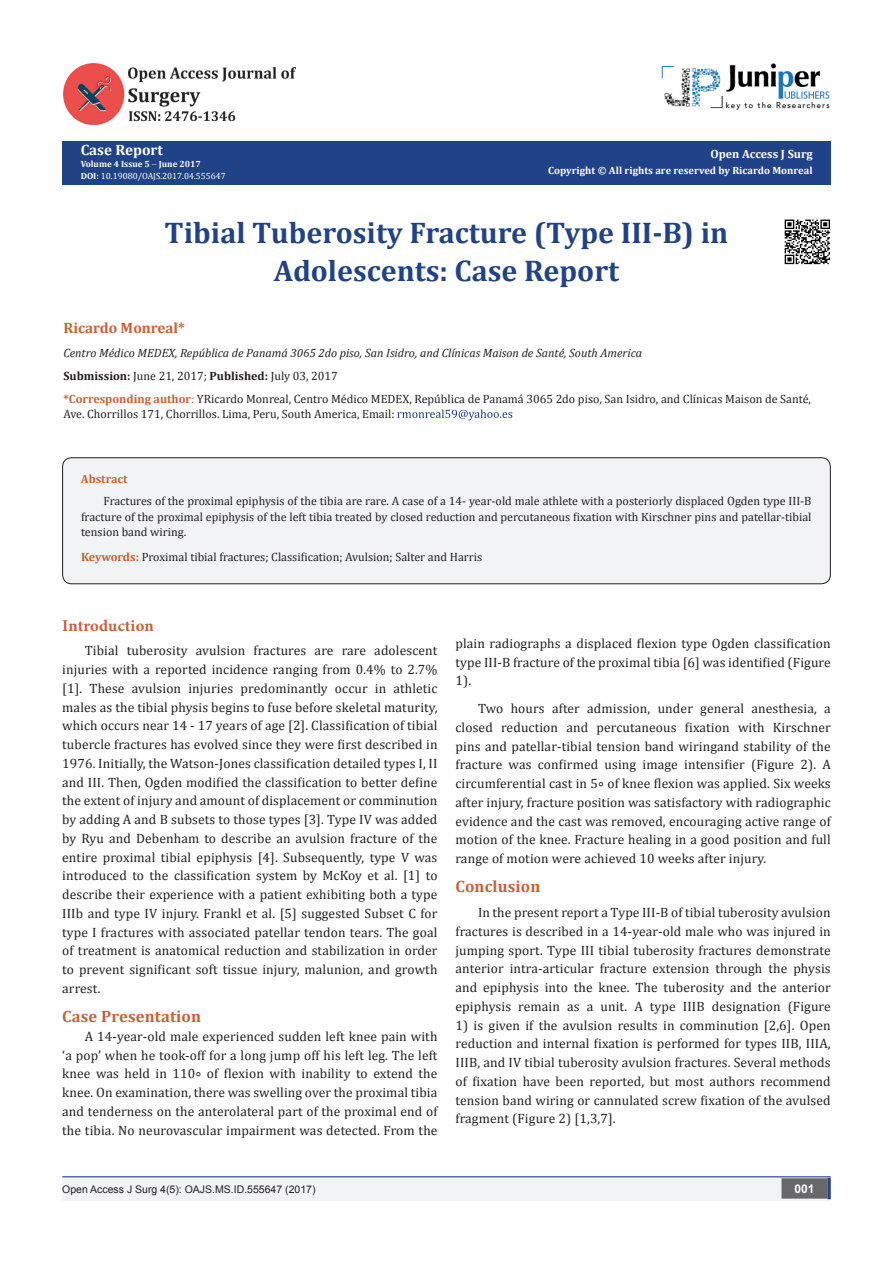
<style>
.page{position:relative;width:893px;height:1263px;background:#fff}
.page>*{position:absolute;margin:0;border:0;box-sizing:border-box;transform-origin:0 0}
.t1{font:700 30px/37.5px "Cambria";color:#204287;text-align:center}
.t2{font:700 16.5px "Cambria";letter-spacing:.01em;color:#ca5f37}
.t3{font:700 16.5px "Minion Pro";letter-spacing:.005em;color:#ca5f37}
.t4{font:700 15px "Cambria";color:#ca6035}
.t5{font:700 15px "Cambria";color:#fffefc}
.t6{font:13.5px/18.8px "Cambria";letter-spacing:.01em;color:#231f20;text-align:justify}
.t7{font:12px/15.8px "Cambria";color:#231f20}
.t8{font:italic 12px "Cambria";color:#231f20}
.t9{font:700 12px "Cambria";color:#fffefc}
.t10{font:700 12px "Cambria";color:#ca6035}
.t11{font:700 12px "Arial";color:#fff}
.t12{font:700 10.5px "Cambria";color:#fffefc}
.t13{font:10.5px "Arial";color:#231f20}
.t14{font:9px "Cambria";color:#fff}
.t15{font:700 9px "Cambria";color:#fffefc}
.s1{font-weight:700;color:#fffefc}
.s2{font-weight:700}
.s3{font-weight:700;color:#ca6035}
.s4{color:#ca6035}
.s5{font-weight:700;color:#ca5f37}
</style>
<div class="page">
<div style="left:63px;top:141px;width:768px;height:43px;background:#204287"></div>
<svg style="left:397px;top:409px;width:115px;height:11px"></svg>
<div style="left:62px;top:1177px;width:393px;height:24px;background:#f2f3f4"></div>
<div style="left:455px;top:1177px;width:376px;height:24px;background:#f2f3f4"></div>
<div style="left:782px;top:1179px;width:45px;height:19px;background:#68676a"></div>
<div style="left:781px;top:1178px;width:46px;height:20px;border:2px solid #68676a"></div>
<svg style="left:827px;top:1178px;width:4px;height:21px"></svg>
<img style="left:662px;top:63px;width:168px;height:47px">
<img style="left:64px;top:64px;width:232px;height:61px">
<hr style="left:62px;top:1176px;width:769px;height:1px;background:#253f8e">
<div style="left:63px;top:458px;width:767px;height:126px;background:#f2f3f4;border-radius:9px"></div>
<div style="left:62px;top:457px;width:769px;height:127px;border:1px solid #231f20;border-radius:9px"></div>
<img style="left:784px;top:219px;width:47px;height:46px">
<p class="t5" style="left:81px;top:139px;width:84px">Case Report</p>
<p class="t15" style="left:81px;top:158px;width:122px">Volume 4 Issue 5 June 2017</p>
<p class="t14" style="left:81px;top:171px;width:147px"><span class="s1">DOI:</span> 10.19080/OAJS.2017.04.555647</p>
<p class="t9" style="left:710px;top:146px;width:104px">Open Access J Surg</p>
<p class="t12" style="left:548px;top:163px;width:266px">Copyright © All rights are reserved by Ricardo Monreal</p>
<p class="t1" style="left:165px;top:213px;width:565px">Tibial Tuberosity Fracture (Type III-B) in<br>Adolescents: Case Report</p>
<p class="t4" style="left:63px;top:318px;width:123px">Ricardo Monreal*</p>
<p class="t8" style="left:63px;top:344px;width:580px">Centro Médico MEDEX, República de Panamá 3065 2do piso, San Isidro, and Clínicas Maison de Santé, South America</p>
<p class="t7" style="left:63px;top:368px;width:276px"><span class="s2">Submission:</span> June 21, 2017; <span class="s2">Published:</span> July 03, 2017</p>
<p class="t7" style="left:63px;top:392px;width:749px;line-height:14.4px"><span class="s3">*Corresponding author</span><span class="s4">:</span> YRicardo Monreal, Centro Médico MEDEX, República de Panamá 3065 2do piso, San Isidro, and Clínicas Maison de Santé,<br>Ave. Chorrillos 171, Chorrillos. Lima, Peru, South America, Email:</p>
<p class="t10" style="left:81px;top:471px;width:48px">Abstract</p>
<p class="t7" style="left:81px;top:493px;width:732px;text-align:justify;text-indent:22px">Fractures of the proximal epiphysis of the tibia are rare. A case of a 14- year-old male athlete with a posteriorly displaced Ogden type III-B fracture of the proximal epiphysis of the left tibia treated by closed reduction and percutaneous fixation with Kirschner pins and patellar-tibial tension band wiring.</p>
<p class="t7" style="left:81px;top:549px;width:403px"><span class="s5">Keywords:</span> Proximal tibial fractures; Classification; Avulsion; Salter and Harris</p>
<p class="t3" style="left:62px;top:614px;width:93px">Introduction</p>
<p class="t6" style="left:62px;top:641px;width:377px;text-indent:22px">Tibial tuberosity avulsion fractures are rare adolescent injuries with a reported incidence ranging from 0.4% to 2.7% [1]. These avulsion injuries predominantly occur in athletic males as the tibial physis begins to fuse before skeletal maturity, which occurs near 14 - 17 years of age [2]. Classification of tibial tubercle fractures has evolved since they were first described in 1976. Initially, the Watson-Jones classification detailed types I, II and III. Then, Ogden modified the classification to better define the extent of injury and amount of displacement or comminution by adding A and B subsets to those types [3]. Type IV was added by Ryu and Debenham to describe an avulsion fracture of the entire proximal tibial epiphysis [4]. Subsequently, type V was introduced to the classification system by McKoy et al. [1] to describe their experience with a patient exhibiting both a type IIIb and type IV injury. Frankl et al. [5] suggested Subset C for type I fractures with associated patellar tendon tears. The goal of treatment is anatomical reduction and stabilization in order to prevent significant soft tissue injury, malunion, and growth arrest.</p>
<p class="t2" style="left:62px;top:1005px;width:140px">Case Presentation</p>
<p class="t6" style="left:62px;top:1027px;width:377px;text-indent:22px">A 14-year-old male experienced sudden left knee pain with ‘a pop’ when he took-off for a long jump off his left leg. The left knee was held in 110∘ of flexion with inability to extend the knee. On examination, there was swelling over the proximal tibia and tenderness on the anterolateral part of the proximal end of the tibia. No neurovascular impairment was detected. From the</p>
<p class="t6" style="left:455px;top:634px;width:377px">plain radiographs a displaced flexion type Ogden classification type III-B fracture of the proximal tibia [6] was identified (Figure 1).</p>
<p class="t6" style="left:455px;top:699px;width:377px;text-indent:22px">Two hours after admission, under general anesthesia, a closed reduction and percutaneous fixation with Kirschner pins and patellar-tibial tension band wiringand stability of the fracture was confirmed using image intensifier (Figure 2). A circumferential cast in 5∘ of knee flexion was applied. Six weeks after injury, fracture position was satisfactory with radiographic evidence and the cast was removed, encouraging active range of motion of the knee. Fracture healing in a good position and full range of motion were achieved 10 weeks after injury.</p>
<p class="t2" style="left:455px;top:875px;width:86px">Conclusion</p>
<p class="t6" style="left:455px;top:903px;width:377px;text-indent:22px">In the present report a Type III-B of tibial tuberosity avulsion fractures is described in a 14-year-old male who was injured in jumping sport. Type III tibial tuberosity fractures demonstrate anterior intra-articular fracture extension through the physis and epiphysis into the knee. The tuberosity and the anterior epiphysis remain as a unit. A type IIIB designation (Figure</p>
<p class="t6" style="left:455px;top:1016px;width:377px">1) is given if the avulsion results in comminution [2,6]. Open reduction and internal fixation is performed for types IIB, IIIA, IIIB, and IV tibial tuberosity avulsion fractures. Several methods of fixation have been reported, but most authors recommend tension band wiring or cannulated screw fixation of the avulsed fragment (Figure 2) [1,3,7].</p>
<p class="t13" style="left:62px;top:1182px;width:255px">Open Access J Surg 4(5): OAJS.MS.ID.555647 (2017)</p>
<p class="t11" style="left:794px;top:1180px;width:22px">001</p>
</div>
